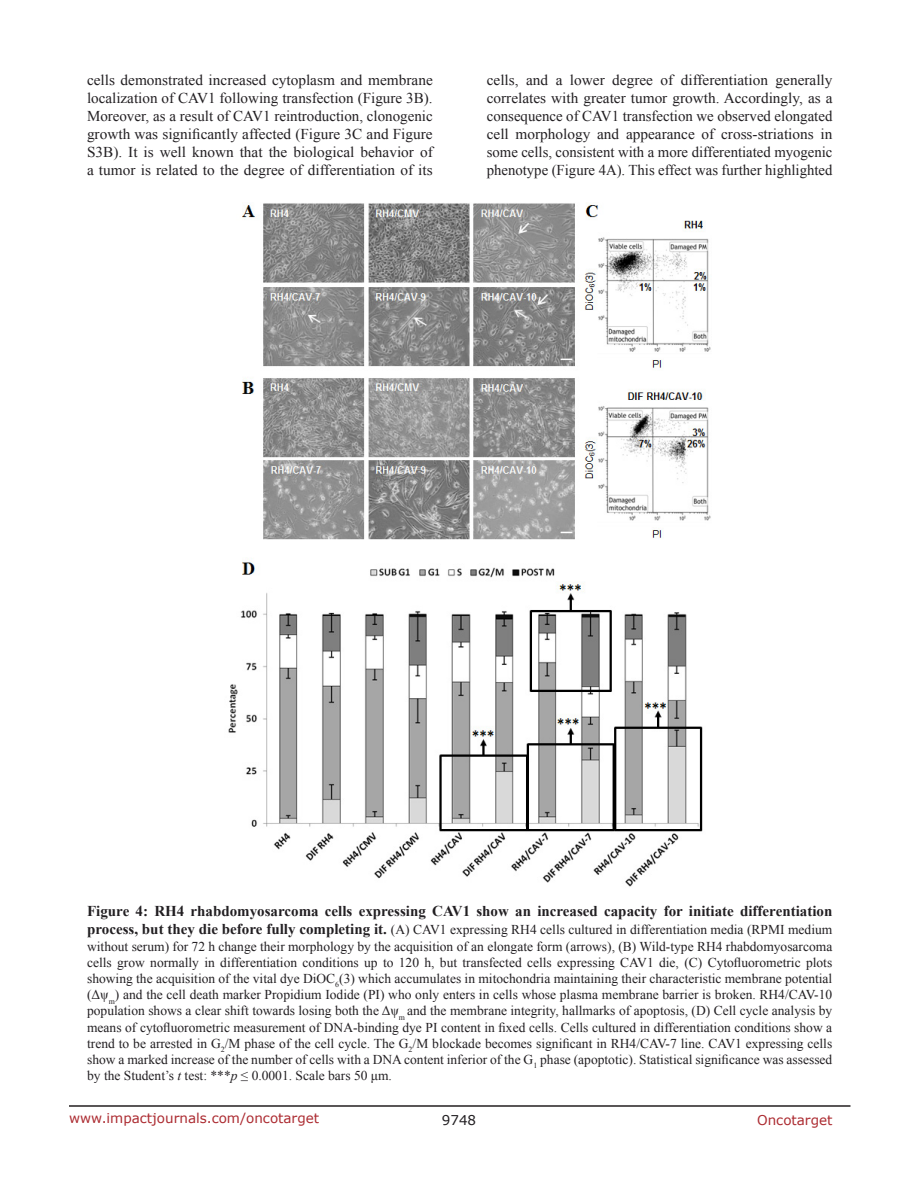
<style>
.page{position:relative;width:918px;height:1188px;background:#fff}
.page>*{position:absolute;margin:0;border:0;box-sizing:border-box;transform-origin:0 0}
.BodyText{font:15px/18px "Times New Roman";color:#221f22;text-align:justify}
.FigureText{font:700 15px "Times New Roman";color:#221f22}
.FigureText-2{font:13.5px/16.2px "Times New Roman";color:#221f22;text-align:justify}
.t1{font:13.5px "Verdana";color:#ac2b31}
.t2{font:13.5px "Verdana";color:#221f22}
.s1{font-weight:700;font-size:15px}
.s2{font-style:italic}
</style>
<div class="page">
<hr style="left:69px;top:1105px;width:781px;height:2px;background:#231f20">
<img style="left:228px;top:203px;width:483px;height:684px">
<p class="BodyText" style="left:87px;top:71px;width:347px">cells demonstrated increased cytoplasm and membrane localization of CAV1 following transfection (Figure 3B).<br>Moreover, as a result of CAV1 reintroduction, clonogenic growth was significantly affected (Figure 3C and Figure S3B). It is well known that the biological behavior of a tumor is related to the degree of differentiation of its</p>
<p class="BodyText" style="left:487px;top:71px;width:347px">cells, and a lower degree of differentiation generally correlates with greater tumor growth. Accordingly, as a consequence of CAV1 transfection we observed elongated cell morphology and appearance of cross-striations in some cells, consistent with a more differentiated myogenic phenotype (Figure 4A). This effect was further highlighted</p>
<p class="FigureText" style="left:87px;top:901px;width:747px">Figure 4: RH4 rhabdomyosarcoma cells expressing CAV1 show an increased capacity for initiate differentiation</p>
<p class="FigureText-2" style="left:87px;top:922px;width:747px"><span class="s1">process, but they die before fully completing it.</span> (A) CAV1 expressing RH4 cells cultured in differentiation media (RPMI medium without serum) for 72 h change their morphology by the acquisition of an elongate form (arrows), (B) Wild-type RH4 rhabdomyosarcoma cells grow normally in differentiation conditions up to 120 h, but transfected cells expressing CAV1 die, (C) Cytofluorometric plots showing the acquisition of the vital dye DiOC<sub>6</sub>(3) which accumulates in mitochondria maintaining their characteristic membrane potential (Δψ<sub>m</sub>) and the cell death marker Propidium Iodide (PI) who only enters in cells whose plasma membrane barrier is broken. RH4/CAV-10 population shows a clear shift towards losing both the Δψ<sub>m</sub> and the membrane integrity, hallmarks of apoptosis, (D) Cell cycle analysis by means of cytofluorometric measurement of DNA-binding dye PI content in fixed cells. Cells cultured in differentiation conditions show a trend to be arrested in G<sub>2</sub>/M phase of the cell cycle. The G<sub>2</sub>/M blockade becomes significant in RH4/CAV-7 line. CAV1 expressing cells show a marked increase of the number of cells with a DNA content inferior of the G<sub>1</sub> phase (apoptotic). Statistical significance was assessed by the Student’s <span class="s2">t</span> test: ***<span class="s2">p</span> ≤ 0.0001. Scale bars 50 μm.</p>
<p class="t1" style="left:69px;top:1109px;width:252px">www.impactjournals.com/oncotarget</p>
<p class="t2" style="left:442px;top:1111px;width:36px">9748</p>
<p class="t1" style="left:757px;top:1111px;width:77px">Oncotarget</p>
</div>
